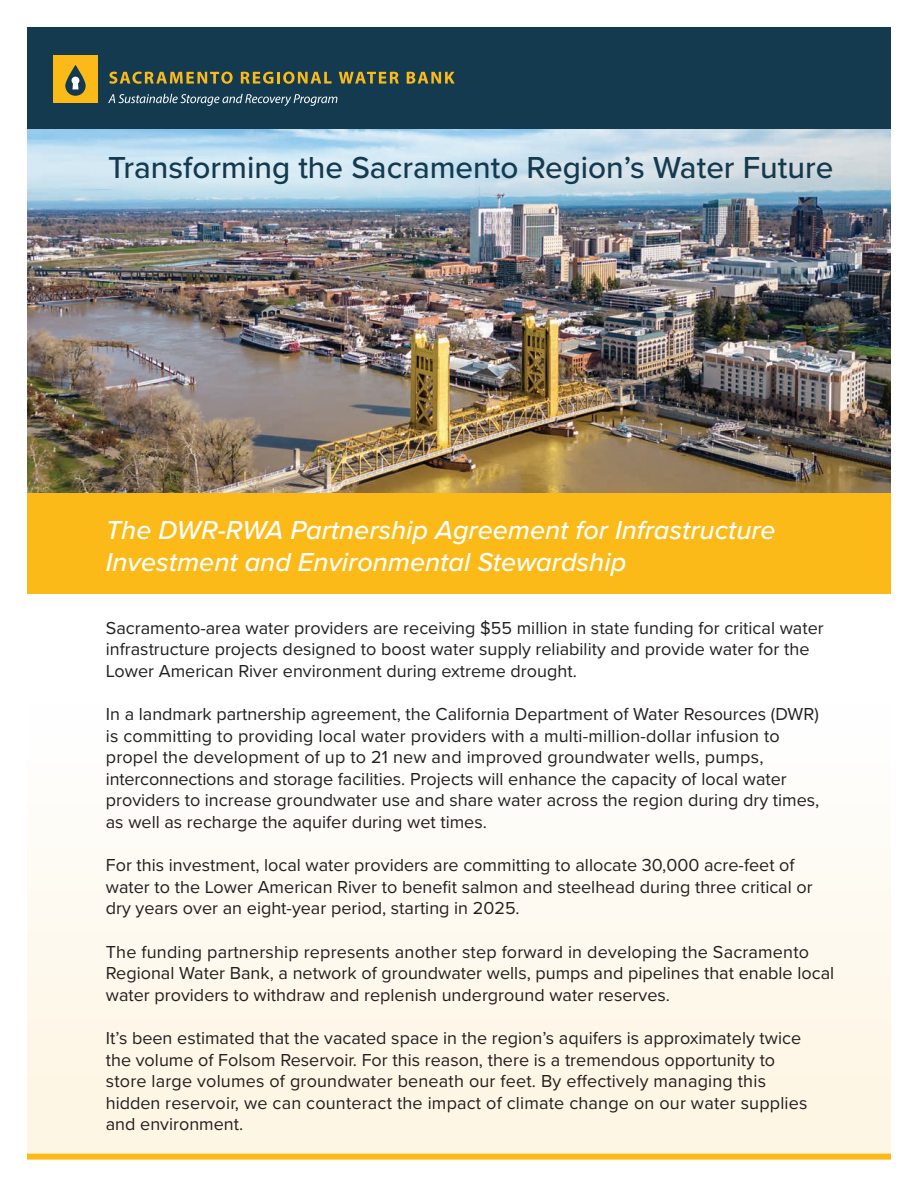
<style>
.page{position:relative;width:918px;height:1188px;background:#fff}
.page>*{position:absolute;margin:0;border:0;box-sizing:border-box;transform-origin:0 0}
.t1{font:500 31.5px "Proxima Nova";color:#133a4e}
.t2{font:italic 500 27px/32.4px "Proxima Nova";color:#fff}
.t3{font:18px/21.6px "Proxima Nova";color:#231f20}
</style>
<div class="page">
<div style="left:27px;top:705px;width:864px;height:449px;background:linear-gradient(to bottom,#feffff,#fef5e1)"></div>
<div style="left:27px;top:491px;width:864px;height:103px;background:#fcba19"></div>
<div style="left:27px;top:27px;width:864px;height:103px;background:#133a4e"></div>
<svg style="left:108px;top:94px;width:229px;height:12px"></svg>
<div style="left:53px;top:56px;width:45px;height:47px;background:#fcba19"></div>
<svg style="left:109px;top:72px;width:124px;height:12px"></svg>
<svg style="left:241px;top:72px;width:91px;height:12px"></svg>
<svg style="left:339px;top:72px;width:60px;height:12px"></svg>
<svg style="left:407px;top:72px;width:48px;height:12px"></svg>
<svg style="left:65px;top:65px;width:21px;height:31px"></svg>
<svg style="left:72px;top:82px;width:6px;height:7px"></svg>
<div style="left:72px;top:77px;width:7px;height:7px;background:#fff;border-radius:50%"></div>
<img style="left:27px;top:130px;width:864px;height:362px">
<div style="left:27px;top:1154px;width:864px;height:6px;background:#fcba19"></div>
<h1 class="t1" style="left:108px;top:144px;width:727px">Transforming the Sacramento Region’s Water Future</h1>
<h2 class="t2" style="left:106px;top:513px;width:671px">The DWR-RWA Partnership Agreement for Infrastructure<br>Investment and Environmental Stewardship</h2>
<p class="t3" style="left:106px;top:616px;width:719px">Sacramento-area water providers are receiving $55 million in state funding for critical water infrastructure projects designed to boost water supply reliability and provide water for the<br>Lower American River environment during extreme drought.</p>
<p class="t3" style="left:106px;top:702px;width:715px">In a landmark partnership agreement, the California Department of Water Resources (DWR) is committing to providing local water providers with a multi-million-dollar infusion to propel the development of up to 21 new and improved groundwater wells, pumps, interconnections and storage facilities. Projects will enhance the capacity of local water providers to increase groundwater use and share water across the region during dry times, as well as recharge the aquifer during wet times.</p>
<p class="t3" style="left:106px;top:854px;width:708px">For this investment, local water providers are committing to allocate 30,000 acre-feet of water to the Lower American River to benefit salmon and steelhead during three critical or dry years over an eight-year period, starting in 2025.</p>
<p class="t3" style="left:106px;top:940px;width:730px">The funding partnership represents another step forward in developing the Sacramento<br>Regional Water Bank, a network of groundwater wells, pumps and pipelines that enable local water providers to withdraw and replenish underground water reserves.</p>
<p class="t3" style="left:106px;top:1026px;width:703px">It’s been estimated that the vacated space in the region’s aquifers is approximately twice the volume of Folsom Reservoir. For this reason, there is a tremendous opportunity to store large volumes of groundwater beneath our feet. By effectively managing this hidden reservoir, we can counteract the impact of climate change on our water supplies and environment.</p>
</div>
